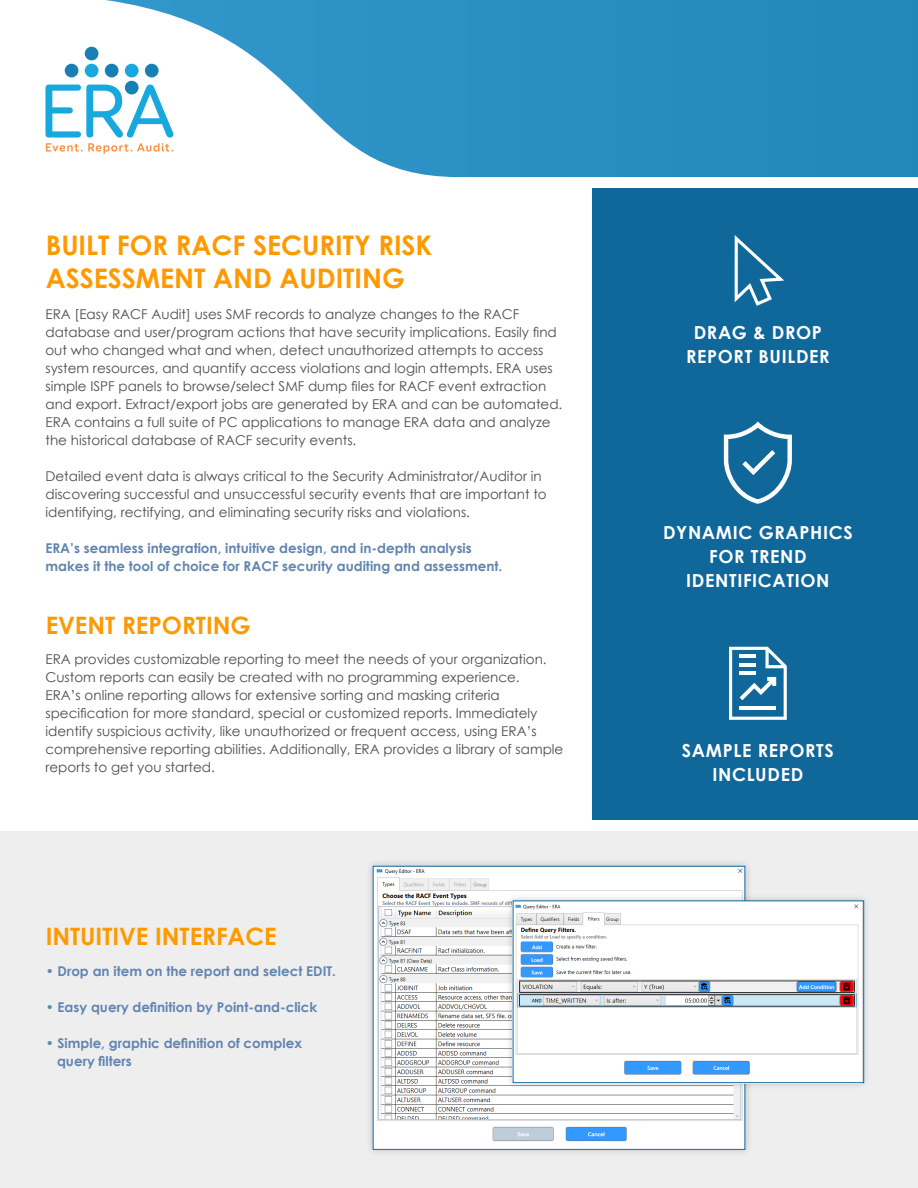
<style>
.page{position:relative;width:918px;height:1188px;background:#fff}
.page>*{position:absolute;margin:0;border:0;box-sizing:border-box;transform-origin:0 0}
.t1{font:700 27px/32.4px "Century Gothic";color:#f90}
.t2{font:700 24px "Century Gothic";color:#f90}
.t3{font:700 18px/24px "Century Gothic";letter-spacing:.035em;color:#fff;text-align:center}
.t4{font:13.5px/18px "Century Gothic";color:#4b4c4d}
.t5{font:700 13.5px/18px "Century Gothic";color:#6185b0}
</style>
<div class="page">
<div style="left:0;top:831px;width:918px;height:357px;background:#eee"></div>
<div style="left:593px;top:167px;width:325px;height:653px;background:#10679a"></div>
<div style="left:0;top:0;width:918px;height:187px;background:#fff"></div>
<svg style="left:105px;top:0;width:813px;height:177px"></svg>
<div style="left:65px;top:64px;width:13px;height:13px;background:#177fb3;border-radius:50%"></div>
<div style="left:85px;top:64px;width:13px;height:13px;background:#18a8dd;border-radius:50%"></div>
<div style="left:105px;top:64px;width:14px;height:13px;background:#177fb3;border-radius:50%"></div>
<div style="left:125px;top:64px;width:14px;height:13px;background:#18a8dd;border-radius:50%"></div>
<div style="left:125px;top:81px;width:14px;height:13px;background:#177fb3;border-radius:50%"></div>
<div style="left:145px;top:64px;width:14px;height:13px;background:#177fb3;border-radius:50%"></div>
<div style="left:85px;top:47px;width:13px;height:13px;background:#177fb3;border-radius:50%"></div>
<svg style="left:45px;top:85px;width:128px;height:69px"></svg>
<svg style="left:729px;top:647px;width:58px;height:73px"></svg>
<hr style="left:740px;top:655px;width:16px;height:3px;background:#fff">
<hr style="left:740px;top:663px;width:16px;height:3px;background:#fff">
<hr style="left:740px;top:671px;width:16px;height:4px;background:#fff">
<hr style="left:740px;top:706px;width:36px;height:3px;background:#fff">
<svg style="left:734px;top:235px;width:50px;height:71px"></svg>
<svg style="left:724px;top:422px;width:68px;height:82px"></svg>
<div style="left:365px;top:858px;width:388px;height:299px;background:#231f20;opacity:.22"></div>
<img style="left:375px;top:868px;width:368px;height:280px">
<div style="left:373px;top:866px;width:372px;height:284px;border:1px solid #11689b"></div>
<div style="left:505px;top:893px;width:366px;height:197px;background:#231f20;opacity:.22"></div>
<img style="left:512px;top:901px;width:350px;height:143px">
<img style="left:512px;top:1044px;width:350px;height:39px">
<div style="left:513px;top:900px;width:351px;height:183px;border:1px solid #11689b"></div>
<p class="t1" style="left:46px;top:228px;width:388px">BUILT FOR RACF SECURITY RISK<br>ASSESSMENT AND AUDITING</p>
<p class="t4" style="left:45px;top:305px;width:518px">ERA [Easy RACF Audit] uses SMF records to analyze changes to the RACF database and user/program actions that have security implications. Easily find out who changed what and when, detect unauthorized attempts to access system resources, and quantify access violations and login attempts. ERA uses simple ISPF panels to browse/select SMF dump files for RACF event extraction and export. Extract/export jobs are generated by ERA and can be automated.<br>ERA contains a full suite of PC applications to manage ERA data and analyze the historical database of RACF security events.</p>
<p class="t4" style="left:45px;top:467px;width:503px">Detailed event data is always critical to the Security Administrator/Auditor in discovering successful and unsuccessful security events that are important to identifying, rectifying, and eliminating security risks and violations.</p>
<p class="t5" style="left:45px;top:538px;width:458px">ERA’s seamless integration, intuitive design, and in-depth analysis makes it the tool of choice for RACF security auditing and assessment.</p>
<p class="t2" style="left:46px;top:607px;width:206px">EVENT REPORTING</p>
<p class="t4" style="left:45px;top:650px;width:519px">ERA provides customizable reporting to meet the needs of your organization.<br>Custom reports can easily be created with no programming experience.<br>ERA’s online reporting allows for extensive sorting and masking criteria specification for more standard, special or customized reports. Immediately identify suspicious activity, like unauthorized or frequent access, using ERA’s comprehensive reporting abilities. Additionally, ERA provides a library of sample reports to get you started.</p>
<p class="t2" style="left:46px;top:918px;width:232px">INTUITIVE INTERFACE</p>
<p class="t5" style="left:46px;top:961px;width:292px">• Drop an item on the report and select EDIT.</p>
<p class="t5" style="left:46px;top:997px;width:273px">• Easy query definition by Point-and-click</p>
<p class="t5" style="left:57px;top:1033px;width:246px;text-indent:-11px">• Simple, graphic definition of complex query filters</p>
<p class="t3" style="left:686px;top:320px;width:145px">DRAG &amp; DROP<br>REPORT BUILDER</p>
<p class="t3" style="left:663px;top:519px;width:191px">DYNAMIC GRAPHICS<br>FOR TREND<br>IDENTIFICATION</p>
<p class="t3" style="left:682px;top:738px;width:153px">SAMPLE REPORTS<br>INCLUDED</p>
</div>
